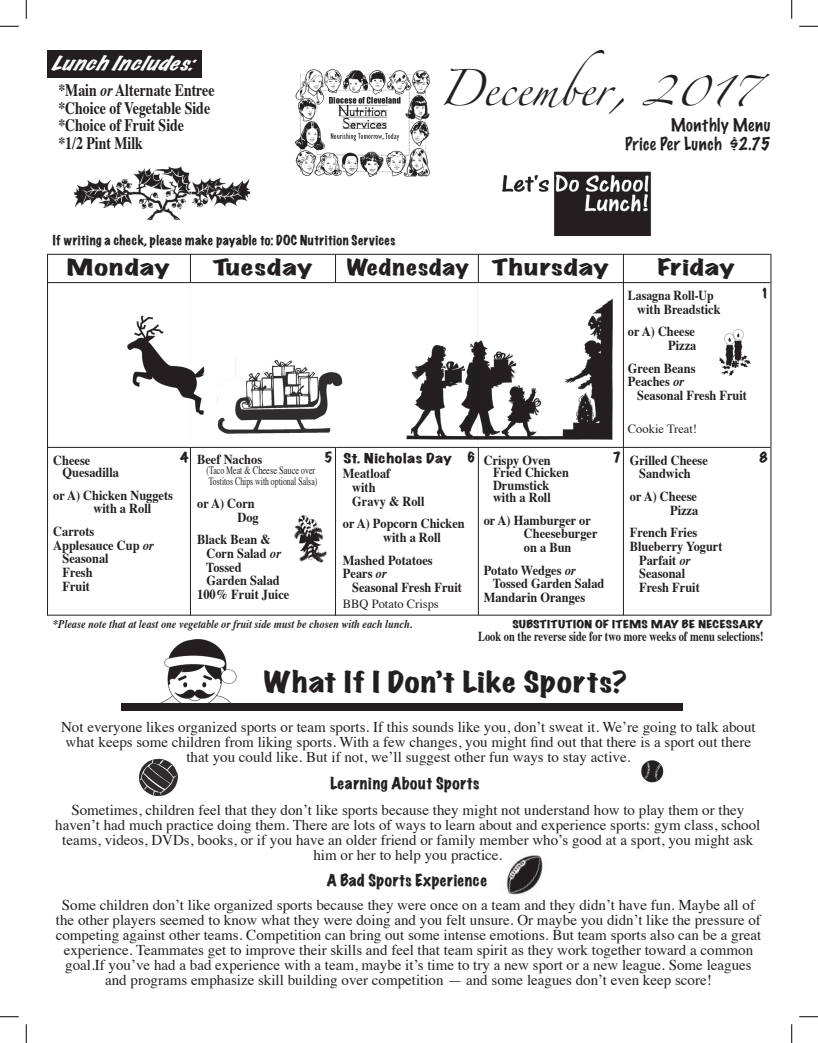
<style>
.page{position:relative;width:818px;height:1043px;background:#fff}
.page>*{position:absolute;margin:0;border:0;box-sizing:border-box;transform-origin:0 0}
.t1{font:32.62px "Zapfino";letter-spacing:.01em;color:#231f20;scale:.94 1}
.t2{font:expanded 26.25px "Marker Felt";letter-spacing:.035em;color:#231f20;scale:1.17 1}
.t3{font:expanded 20.25px "Marker Felt";letter-spacing:.03em;color:#231f20;scale:1.39 1}
.t4{font:expanded 20.25px "Marker Felt";letter-spacing:.03em;color:#231f20;scale:1.22 1}
.t5{font:700 17.5px/17.5px "Times";color:#231f20;scale:.79 1}
.t6{font:italic expanded 17.5px "Marker Felt";color:#fff;scale:1.22 1}
.t7{font:100 16.25px/19.5px "Marker Felt";letter-spacing:.035em;color:#231f20;text-align:right}
.t8{font:15px/15px "Times";color:#231f20;text-align:center}
.t9{font:expanded 15px "Marker Felt";letter-spacing:.035em;color:#231f20}
.t10{font:700 13.75px/13.8px "Times";color:#231f20;scale:.9 1}
.t11{font:700 13.75px "Times";color:#231f20;scale:.76 1}
.t12{font:700 13.75px/13.8px "Times";color:#231f20;scale:.86 1}
.t13{font:expanded 12.5px "Marker Felt";letter-spacing:.035em;color:#231f20;scale:.95 1}
.t14{font:12.5px "Times";color:#231f20}
.t15{font:expanded 12.5px "Marker Felt";letter-spacing:.035em;color:#231f20;scale:1.25 1}
.t16{font:expanded 12.5px "Marker Felt";letter-spacing:.035em;color:#231f20}
.t17{font:italic 700 11.88px "Times";color:#231f20;scale:.87 1}
.t18{font:11.25px/11.2px "Times";color:#231f20;scale:.7 1}
.t19{font:expanded 10px "Marker Felt";letter-spacing:.03em;color:#231f20;scale:1.25 1}
.s1{font-style:italic}
.s2{font-size:27.25px}
</style>
<div class="page">
<hr style="left:478px;top:254px;width:1px;height:361px;background:#231f20">
<hr style="left:48px;top:254px;width:722px;height:1px;background:#231f20">
<hr style="left:48px;top:447px;width:722px;height:1px;background:#231f20">
<hr style="left:48px;top:614px;width:722px;height:1px;background:#231f20">
<hr style="left:48px;top:282px;width:722px;height:1px;background:#231f20">
<hr style="left:47px;top:254px;width:1px;height:361px;background:#231f20">
<hr style="left:770px;top:254px;width:1px;height:361px;background:#231f20">
<hr style="left:190px;top:254px;width:1px;height:361px;background:#231f20">
<hr style="left:335px;top:255px;width:1px;height:360px;background:#231f20">
<hr style="left:623px;top:254px;width:1px;height:361px;background:#231f20">
<div style="left:47px;top:50px;width:155px;height:28px;background:#231f20"></div>
<img style="left:501px;top:171px;width:150px;height:64px">
<div style="left:190px;top:283px;width:1px;height:164px;border:1px solid #fff"></div>
<div style="left:335px;top:283px;width:2px;height:164px;border:1px solid #fff"></div>
<img style="left:216px;top:357px;width:127px;height:79px">
<img style="left:74px;top:166px;width:176px;height:54px">
<img style="left:160px;top:639px;width:77px;height:64px">
<div style="left:121px;top:703px;width:562px;height:7px;background:#231f20"></div>
<img style="left:506px;top:855px;width:37px;height:40px">
<img style="left:641px;top:760px;width:23px;height:23px">
<img style="left:139px;top:758px;width:38px;height:38px">
<div style="left:477px;top:283px;width:2px;height:164px;border:1px solid #fff"></div>
<img style="left:295px;top:69px;width:135px;height:107px">
<img style="left:719px;top:330px;width:31px;height:45px">
<img style="left:294px;top:516px;width:32px;height:46px">
<img style="left:127px;top:311px;width:78px;height:104px">
<img style="left:407px;top:298px;width:205px;height:141px">
<svg style="left:0;top:25px;width:19px;height:2px"></svg>
<svg style="left:799px;top:25px;width:19px;height:2px"></svg>
<svg style="left:0;top:1016px;width:19px;height:1px"></svg>
<svg style="left:799px;top:1016px;width:19px;height:1px"></svg>
<svg style="left:25px;top:0;width:2px;height:19px"></svg>
<svg style="left:25px;top:1024px;width:2px;height:18px"></svg>
<svg style="left:791px;top:0;width:1px;height:19px"></svg>
<svg style="left:791px;top:1024px;width:1px;height:18px"></svg>
<p class="t6" style="left:50px;top:50px;width:129px">LunchIncludes:</p>
<p class="t5" style="left:58px;top:79px;width:199px">*Main <span class="s1">or</span> Alternate Entree *Choice of Vegetable Side *Choice of Fruit Side<br>*1/2 Pint Milk</p>
<p class="t13" style="left:53px;top:231px;width:362px">If writing a check, please make payable to: DOC Nutrition Services</p>
<h1 class="t1" style="left:438px;top:74px;width:339px">December<span class="s2">, 2017</span></h1>
<p class="t7" style="left:625px;top:115px;width:147px">Monthly Menu<br>Price Per Lunch $2.75</p>
<h3 class="t3" style="left:67px;top:253px;width:76px">Monday</h3>
<h3 class="t3" style="left:213px;top:253px;width:73px">Tuesday</h3>
<h3 class="t4" style="left:347px;top:253px;width:216px">Wednesday Thursday</h3>
<h3 class="t3" style="left:657px;top:253px;width:57px">Friday</h3>
<p class="t12" style="left:637px;top:287px;width:98px;text-indent:-9px">Lasagna Roll-Up with Breadstick</p>
<p class="t10" style="left:628px;top:323px;width:77px;text-align:right">or A) Cheese<br>Pizza</p>
<p class="t10" style="left:628px;top:359px;width:76px">Green Beans</p>
<p class="t10" style="left:628px;top:373px;width:64px">Peaches <span class="s1">or</span></p>
<p class="t10" style="left:637px;top:387px;width:123px">Seasonal Fresh Fruit</p>
<p class="t14" style="left:628px;top:417px;width:71px">Cookie Treat!</p>
<p class="t16" style="left:760px;top:284px;width:10px">1</p>
<p class="t16" style="left:180px;top:448px;width:10px">4</p>
<p class="t16" style="left:324px;top:448px;width:10px">5</p>
<p class="t16" style="left:467px;top:448px;width:10px">6</p>
<p class="t16" style="left:612px;top:448px;width:10px">7</p>
<p class="t16" style="left:759px;top:448px;width:10px">8</p>
<p class="t15" style="left:343px;top:448px;width:88px">St. Nicholas Day</p>
<p class="t10" style="left:197px;top:451px;width:74px">Beef Nachos</p>
<p class="t18" style="left:206px;top:464px;width:160px">(Taco Meat &amp; Cheese Sauce over<br>Tostitos Chips with optional Salsa)</p>
<p class="t10" style="left:197px;top:495px;width:70px;text-align:right">or A) Corn<br>Dog</p>
<p class="t10" style="left:197px;top:531px;width:83px">Black Bean &amp;</p>
<p class="t10" style="left:206px;top:545px;width:84px">Corn Salad <span class="s1">or</span></p>
<p class="t10" style="left:206px;top:558px;width:41px">Tossed</p>
<p class="t10" style="left:206px;top:572px;width:83px">Garden Salad</p>
<p class="t10" style="left:197px;top:586px;width:104px">100% Fruit Juice</p>
<p class="t10" style="left:629px;top:451px;width:88px;text-align:center">Grilled Cheese<br>Sandwich</p>
<p class="t10" style="left:629px;top:488px;width:77px;text-align:right">or A) Cheese<br>Pizza</p>
<p class="t10" style="left:629px;top:524px;width:76px">French Fries</p>
<p class="t10" style="left:629px;top:538px;width:104px">Blueberry Yogurt</p>
<p class="t10" style="left:639px;top:551px;width:58px">Parfait <span class="s1">or</span></p>
<p class="t10" style="left:639px;top:565px;width:53px">Seasonal</p>
<p class="t10" style="left:639px;top:579px;width:69px">Fresh Fruit</p>
<p class="t10" style="left:493px;top:452px;width:86px;line-height:12.5px;text-indent:-9px">Crispy Oven<br>Fried Chicken<br>Drumstick with a Roll</p>
<p class="t10" style="left:524px;top:511px;width:83px;text-indent:-40px">or A) Hamburger or<br>Cheeseburger on a Bun</p>
<p class="t10" style="left:483px;top:561px;width:104px">Potato Wedges <span class="s1">or</span></p>
<p class="t10" style="left:493px;top:575px;width:126px">Tossed Garden Salad</p>
<p class="t10" style="left:483px;top:589px;width:114px">Mandarin Oranges</p>
<p class="t10" style="left:63px;top:452px;width:64px;line-height:12.5px;text-indent:-9px">Cheese<br>Quesadilla</p>
<p class="t10" style="left:93px;top:486px;width:90px;text-indent:-40px">or A) Chicken Nuggets with a Roll</p>
<p class="t10" style="left:53px;top:523px;width:47px">Carrots</p>
<p class="t10" style="left:53px;top:536px;width:113px">Applesauce Cup <span class="s1">or</span></p>
<p class="t10" style="left:63px;top:550px;width:53px">Seasonal</p>
<p class="t10" style="left:63px;top:564px;width:35px">Fresh</p>
<p class="t10" style="left:63px;top:578px;width:32px">Fruit</p>
<p class="t10" style="left:352px;top:465px;width:82px;text-indent:-9px">Meatloaf<br>with<br>Gravy &amp; Roll</p>
<p class="t10" style="left:383px;top:515px;width:92px;text-indent:-40px">or A) Popcorn Chicken with a Roll</p>
<p class="t10" style="left:343px;top:551px;width:101px">Mashed Potatoes<br>Pears <span class="s1">or</span></p>
<p class="t10" style="left:352px;top:579px;width:123px">Seasonal Fresh Fruit</p>
<p class="t14" style="left:343px;top:592px;width:97px">BBQ Potato Crisps</p>
<p class="t17" style="left:53px;top:612px;width:414px">*Please note that at least one vegetable or fruit side must be chosen with each lunch.</p>
<p class="t19" style="left:512px;top:616px;width:202px">SUBSTITUTION OF ITEMS MAY BE NECESSARY</p>
<p class="t11" style="left:478px;top:623px;width:377px">Look on the reverse side for two more weeks of menu selections!</p>
<h2 class="t2" style="left:264px;top:662px;width:311px">What If I Don’t Like Sports?</h2>
<p class="t8" style="left:61px;top:717px;width:696px">Not everyone likes organized sports or team sports. If this sounds like you, don’t sweat it. We’re going to talk about what keeps some children from liking sports. With a few changes, you might find out that there is a sport out there that you could like. But if not, we’ll suggest other fun ways to stay active.</p>
<p class="t9" style="left:330px;top:772px;width:150px">Learning About Sports</p>
<p class="t8" style="left:55px;top:801px;width:706px">Sometimes, children feel that they don’t like sports because they might not understand how to play them or they haven’t had much practice doing them. There are lots of ways to learn about and experience sports: gym class, school teams, videos, DVDs, books, or if you have an older friend or family member who’s good at a sport, you might ask him or her to help you practice.</p>
<p class="t8" style="left:56px;top:896px;width:706px">Some children don’t like organized sports because they were once on a team and they didn’t have fun. Maybe all of the other players seemed to know what they were doing and you felt unsure. Or maybe you didn’t like the pressure of competing against other teams. Competition can bring out some intense emotions. But team sports also can be a great experience. Teammates get to improve their skills and feel that team spirit as they work together toward a common goal.If you’ve had a bad experience with a team, maybe it’s time to try a new sport or a new league. Some leagues and programs emphasize skill building over competition — and some leagues don’t even keep score!</p>
<p class="t9" style="left:327px;top:868px;width:162px">A Bad Sports Experience</p>
</div>
